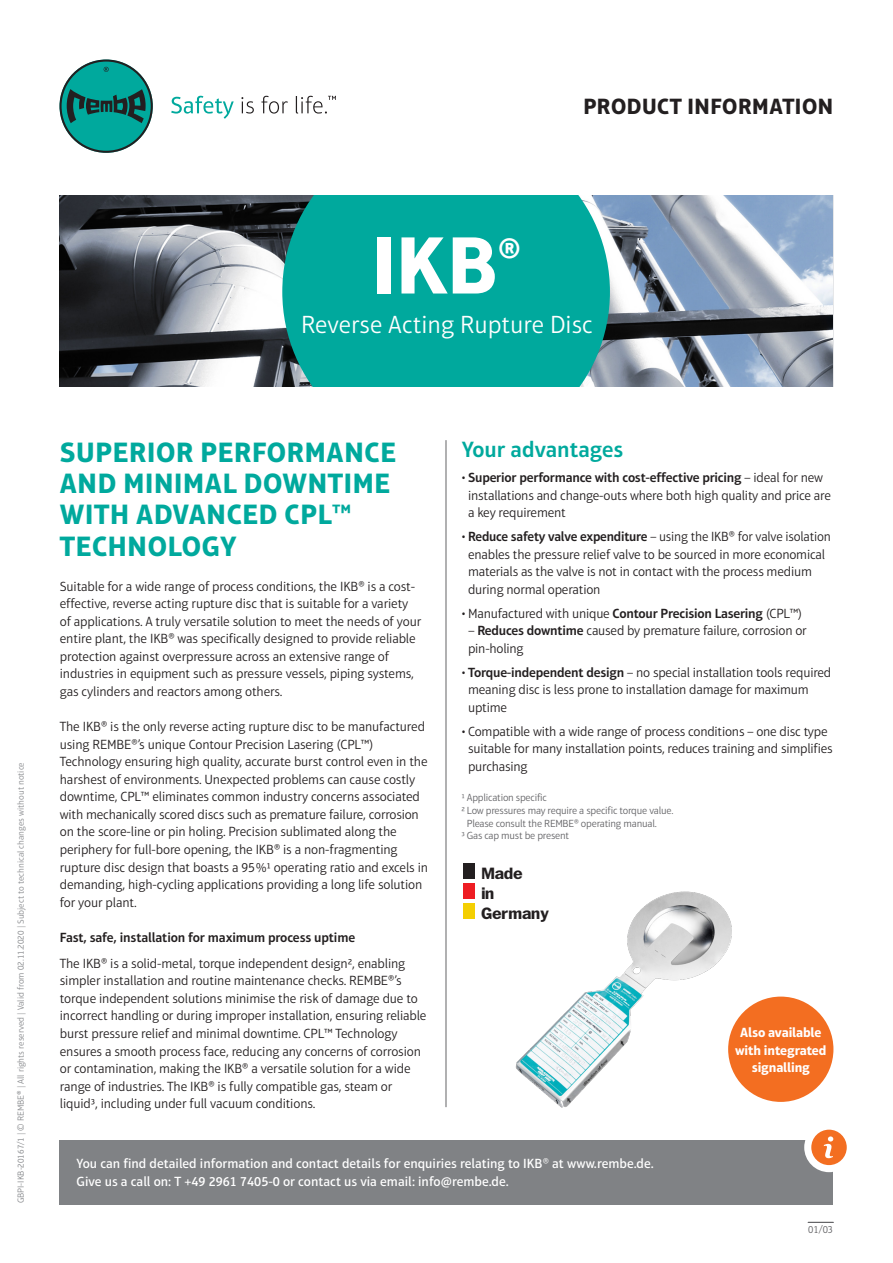
<style>
.page{position:relative;width:893px;height:1263px;background:#fff}
.page>*{position:absolute;margin:0;border:0;box-sizing:border-box;transform-origin:0 0}
.Einf__Abs{font:700 82.5px "Aptifer Sans LT Pro";color:#fff}
.Einf__Abs-2{font:700 28.5px/31.3px "Aptifer Sans LT Pro";letter-spacing:.025em;color:#00a99d}
.Einf__Abs-3{font:300 25.2px "Aptifer Sans LT Pro";color:#fff}
.Einf__Abs-4{font:700 22.5px "Aptifer Sans LT Pro";letter-spacing:.025em;color:#231f20}
.Einf__Abs-5{font:600 22.5px "Aptifer Sans LT Pro";color:#00a99d}
.t1{font:700 16.95px/20px "Franklin ITC Pro";letter-spacing:-.025em;color:#231f20}
.Einf__Abs-6{font:300 13.5px/17.5px "Aptifer Sans LT Pro";letter-spacing:-.01em;color:#231f20}
.Einf__Abs-7{font:500 13.5px "Aptifer Sans LT Pro";color:#fff}
.t2{font:600 13.5px "Aptifer Sans LT Pro";letter-spacing:-.01em;color:#231f20}
.Einf__Abs-8{font:700 13.5px/17.5px "Aptifer Sans LT Pro";letter-spacing:-.01em;color:#fff;text-align:center}
.Einf__Abs-9{font:300 10.5px/12.6px "Aptifer Sans LT Pro";letter-spacing:-.02em;color:#636366}
.t3{font:300 9px "Aptifer Sans LT Pro";color:#87898c}
.s1{font-weight:600}
.s2{font-weight:300}
</style>
<div class="page">
<svg style="left:808px;top:1222px;width:25px;height:1px"></svg>
<div style="left:60px;top:1140px;width:773px;height:64px;background:#808285"></div>
<div style="left:804px;top:1122px;width:50px;height:50px;background:#fff;border-radius:50%"></div>
<svg style="left:811px;top:1130px;width:36px;height:35px"></svg>
<img style="left:60px;top:195px;width:773px;height:192px">
<div style="left:282px;top:128px;width:328px;height:328px;background:#00a99d;border-radius:50%"></div>
<div style="left:0;top:117px;width:893px;height:78px;background:#fff"></div>
<div style="left:0;top:387px;width:893px;height:106px;background:#fff"></div>
<svg style="left:171px;top:96px;width:63px;height:23px"></svg>
<svg style="left:241px;top:97px;width:13px;height:17px"></svg>
<svg style="left:261px;top:96px;width:27px;height:18px"></svg>
<svg style="left:296px;top:96px;width:40px;height:18px"></svg>
<svg style="left:60px;top:60px;width:93px;height:93px"></svg>
<hr style="left:446px;top:440px;width:1px;height:667px;background:#636366">
<div style="left:463px;top:863px;width:12px;height:16px;background:#231f20"></div>
<div style="left:463px;top:883px;width:12px;height:16px;background:#ee1d23"></div>
<div style="left:463px;top:903px;width:12px;height:16px;background:#f4cf02"></div>
<img style="left:515px;top:891px;width:222px;height:217px">
<div style="left:728px;top:996px;width:105px;height:106px;background:#f36e21;border-radius:50%"></div>
<p class="Einf__Abs-4" style="left:583px;top:92px;width:251px">PRODUCT INFORMATION</p>
<p class="Einf__Abs" style="left:372px;top:216px;width:150px">IKB<sup>®</sup></p>
<p class="Einf__Abs-3" style="left:301px;top:311px;width:293px">Reverse Acting Rupture Disc</p>
<p class="t3" style="left:16px;top:1203px;width:443px;rotate:-90deg">GBPI-IKB-20167/1 | © REMBE<span class="s1">®</span> | All rights reserved | Valid from 02.11.2020 | Subject to technical changes without notice</p>
<p class="Einf__Abs-2" style="left:60px;top:436px;width:338px">SUPERIOR PERFORMANCE<br>AND MINIMAL DOWNTIME<br>WITH ADVANCED CPL™<br>TECHNOLOGY</p>
<p class="Einf__Abs-6" style="left:60px;top:577px;width:363px">Suitable for a wide range of process conditions, the IKB® is a cost&shy;effective, reverse acting rupture disc that is suitable for a variety of applications. A truly versatile solution to meet the needs of your entire plant, the IKB® was specifically designed to provide reliable protection against overpressure across an extensive range of industries in equipment such as pressure vessels, piping systems, gas cylinders and reactors among others.</p>
<p class="Einf__Abs-6" style="left:60px;top:718px;width:370px">The IKB® is the only reverse acting rupture disc to be manufactured using REMBE®’s unique Contour Precision Lasering (CPL™)<br>Technology ensuring high quality, accurate burst control even in the harshest of environments. Unexpected problems can cause costly downtime, CPL™ eliminates common industry concerns associated with mechanically scored discs such as premature failure, corrosion on the score-line or pin holing. Precision sublimated along the periphery for full-bore opening, the IKB® is a non-fragmenting rupture disc design that boasts a 95%1 operating ratio and excels in demanding, high-cycling applications providing a long life solution for your plant.</p>
<p class="t2" style="left:60px;top:929px;width:297px">Fast, safe, installation for maximum process uptime</p>
<p class="Einf__Abs-6" style="left:60px;top:954px;width:368px">The IKB® is a solid-metal, torque independent design2, enabling simpler installation and routine maintenance checks. REMBE®’s torque independent solutions minimise the risk of damage due to incorrect handling or during improper installation, ensuring reliable burst pressure relief and minimal downtime. CPL™ Technology ensures a smooth process face, reducing any concerns of corrosion</p>
<p class="Einf__Abs-6" style="left:60px;top:1060px;width:352px">or contamination, making the IKB® a versatile solution for a wide range of industries. The IKB® is fully compatible gas, steam or liquid3, including under full vacuum conditions.</p>
<p class="Einf__Abs-5" style="left:462px;top:436px;width:163px">Your advantages</p>
<p class="Einf__Abs-6" style="left:468px;top:469px;width:364px;text-indent:-6px">• <span class="s1">Superior performance with cost-effective pricing</span> – ideal for new installations and change-outs where both high quality and price are a key requirement</p>
<p class="Einf__Abs-6" style="left:468px;top:528px;width:364px;text-indent:-6px">• <span class="s1">Reduce safety valve expenditure</span> – using the IKB® for valve isolation enables the pressure relief valve to be sourced in more economical materials as the valve is not in contact with the process medium during normal operation</p>
<p class="Einf__Abs-6" style="left:462px;top:605px;width:342px">• Manufactured with unique <span class="s1">Contour Precision Lasering</span> (CPL™)</p>
<p class="Einf__Abs-6" style="left:468px;top:622px;width:340px">– <span class="s1">Reduces downtime</span> caused by premature failure, corrosion or pin-holing</p>
<p class="Einf__Abs-6" style="left:468px;top:664px;width:365px;text-indent:-6px">• <span class="s1">Torque-independent design</span> – no special installation tools required meaning disc is less prone to installation damage for maximum uptime</p>
<p class="Einf__Abs-6" style="left:468px;top:723px;width:366px;text-indent:-6px">• Compatible with a wide range of process conditions – one disc type suitable for many installation points, reduces training and simplifies purchasing</p>
<p class="Einf__Abs-9" style="left:461px;top:791px;width:87px">1 Application specific</p>
<p class="Einf__Abs-9" style="left:467px;top:804px;width:208px;text-indent:-6px">2 Low pressures may require a specific torque value.<br>Please consult the REMBE® operating manual.</p>
<p class="Einf__Abs-9" style="left:461px;top:829px;width:109px">3 Gas cap must be present</p>
<p class="t1" style="left:481px;top:864px;width:69px">Made<br>in<br>Germany</p>
<p class="Einf__Abs-8" style="left:735px;top:1023px;width:93px">Also available with integrated signalling</p>
<p class="Einf__Abs-7" style="left:77px;top:1156px;width:579px">You can find detailed information and contact details for enquiries relating to IKB<span class="s2">®</span> at www.rembe.de.</p>
<p class="Einf__Abs-7" style="left:77px;top:1173px;width:434px">Give us a call on: T +49 2961 7405-0 or contact us via email: info@rembe.de.</p>
<p class="Einf__Abs-9" style="left:808px;top:1223px;width:27px">01/03</p>
</div>
